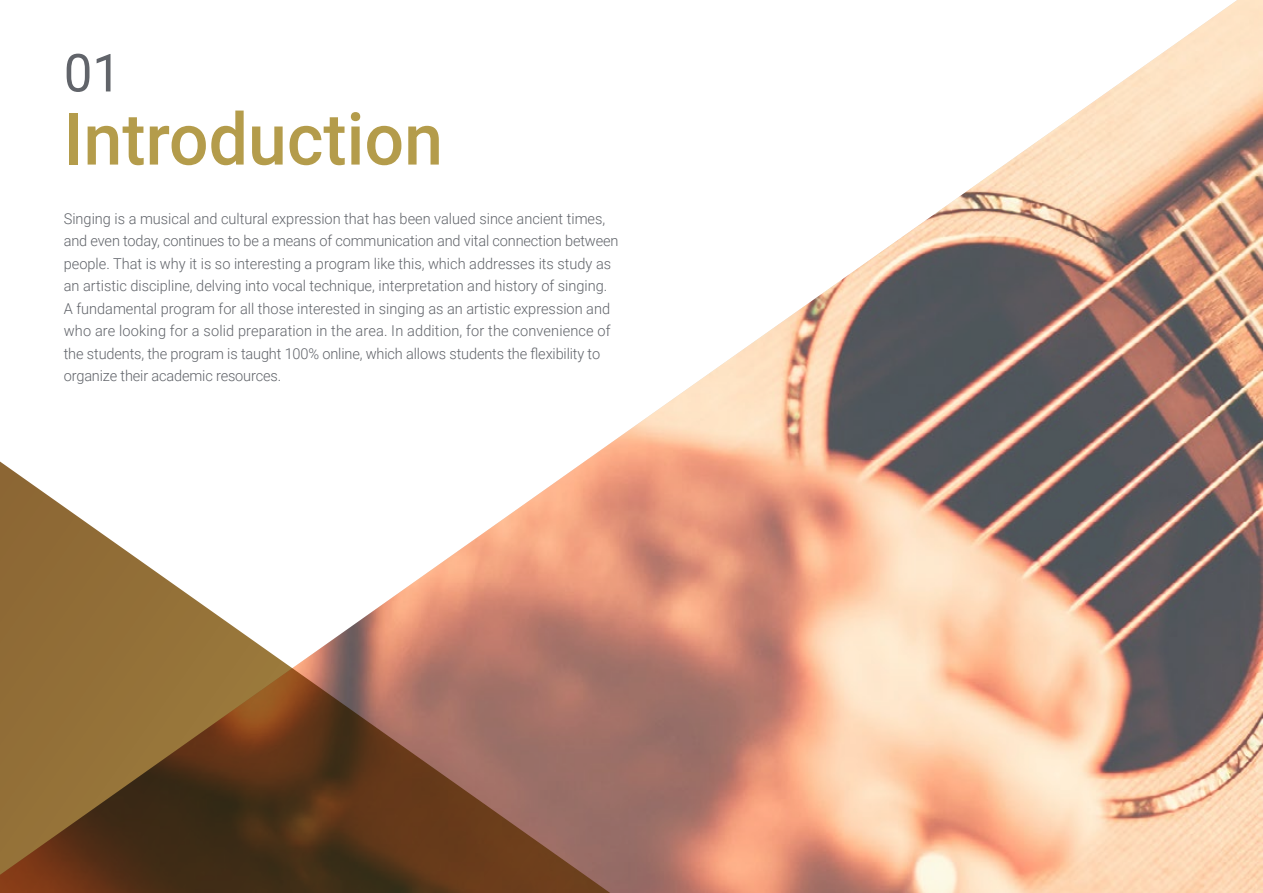
<style>
.page{position:relative;width:1263px;height:893px;background:#fff}
.page>*{position:absolute;margin:0;border:0;box-sizing:border-box;transform-origin:0 0}
.t1{font:500 72px "Roboto";color:#b49c4b}
.t2{font:52.5px "Roboto";color:#61646a}
.t3{font:300 15px/22.5px "Roboto";color:#61646a}
</style>
<div class="page">
<img style="left:607px;top:0;width:656px;height:893px">
<svg style="left:0;top:446px;width:640px;height:447px"></svg>
<h2 class="t2" style="left:64px;top:36px;width:59px">01</h2>
<h1 class="t1" style="left:64px;top:89px;width:381px">Introduction</h1>
<p class="t3" style="left:64px;top:207px;width:556px">Singing is a musical and cultural expression that has been valued since ancient times, and even today, continues to be a means of communication and vital connection between people. That is why it is so interesting a program like this, which addresses its study as an artistic discipline, delving into vocal technique, interpretation and history of singing.<br>A fundamental program for all those interested in singing as an artistic expression and who are looking for a solid preparation in the area. In addition, for the convenience of the students, the program is taught 100% online, which allows students the flexibility to organize their academic resources.</p>
</div>
